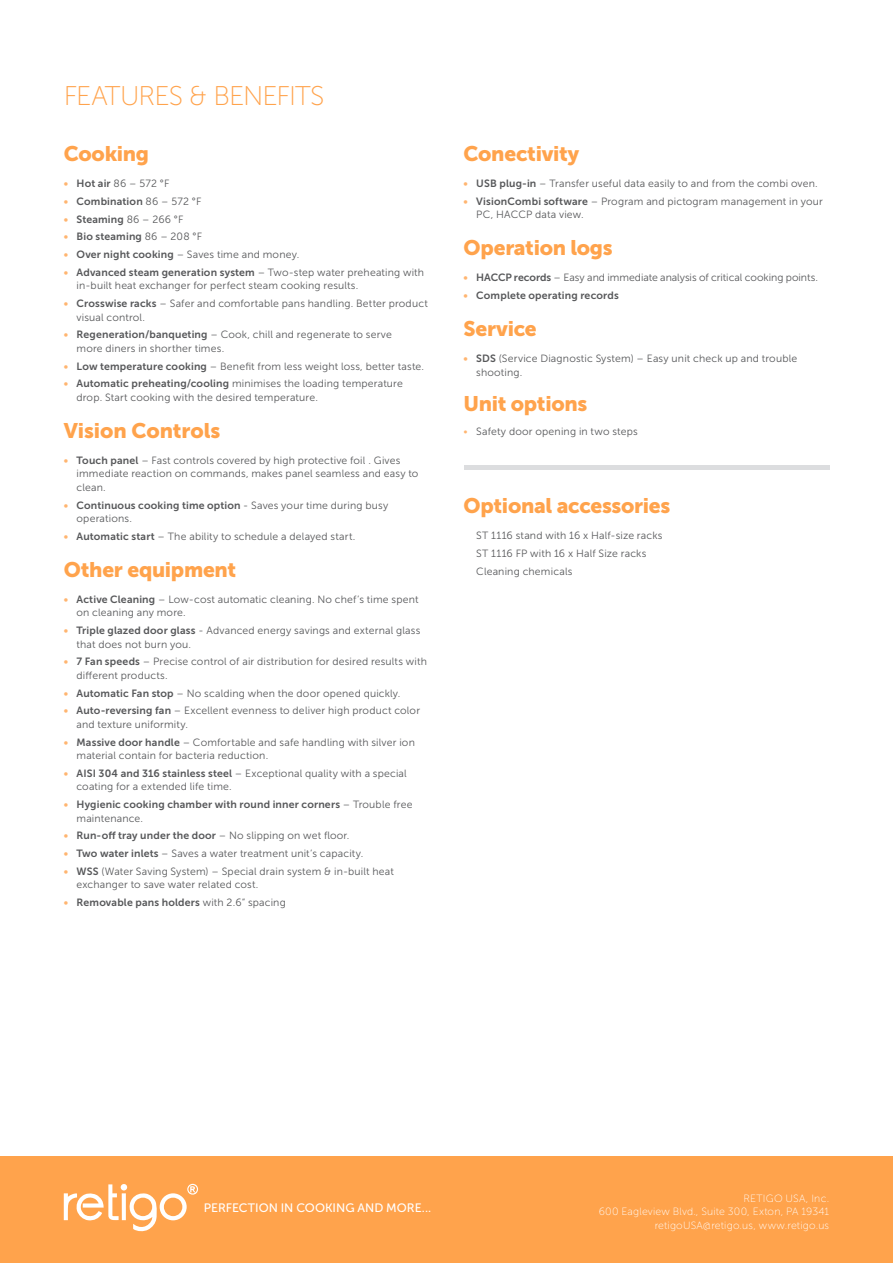
<style>
.page{position:relative;width:893px;height:1263px;background:#fff}
.page>*{position:absolute;margin:0;border:0;box-sizing:border-box;transform-origin:0 0}
.t1{font:27px "Museo Sans 100";letter-spacing:-.035em;color:#ffa34c}
.t2{font:21px "Museo Sans 900";letter-spacing:-.015em;color:#ffa34c}
.t3{font:12.15px "Museo Sans 500";color:#fff}
.Odrazky{font:10.5px/13.5px "Museo Sans 300";letter-spacing:.015em;color:#57585a}
.t4{font:10.5px/13.5px "Museo Sans 700";letter-spacing:.015em;color:#57585a}
.Poznamka{font:10.5px "Museo Sans 100";letter-spacing:.015em;color:#fff}
.Odrazky-2{font:10.5px "Museo Sans 300";letter-spacing:-.005em;color:#57585a}
.s1{font-family:"Museo Sans 700";color:#ffb570}
.s2{font-family:"Museo Sans 700"}
.s3{color:#ffb570}
.s4{font-family:"Museo Sans 300"}
</style>
<div class="page">
<div style="left:0;top:1157px;width:893px;height:106px;background:#ffa34c"></div>
<svg style="left:64px;top:1184px;width:134px;height:48px"></svg>
<div style="left:464px;top:465px;width:366px;height:5px;background:#dcdddf"></div>
<h2 class="t1" style="left:64px;top:82px;width:262px">FEATURES &amp; BENEFITS</h2>
<h3 class="t2" style="left:64px;top:142px;width:87px">Cooking</h3>
<p class="Odrazky" style="left:64px;top:177px;width:107px"><span class="s1">•</span> <span class="s2">Hot air</span> 86 – 572 °F</p>
<p class="t4" style="left:64px;top:194px;width:139px"><span class="s3">•</span> Combination <span class="s4">86 – 572 °F</span></p>
<p class="t4" style="left:64px;top:212px;width:121px"><span class="s3">•</span> Steaming <span class="s4">86 – 266 °F</span></p>
<p class="t4" style="left:64px;top:230px;width:140px"><span class="s3">•</span> Bio steaming <span class="s4">86 – 208 °F</span></p>
<p class="Odrazky" style="left:64px;top:248px;width:237px"><span class="s1">•</span> <span class="s2">Over night cooking</span> – Saves time and money.</p>
<p class="Odrazky" style="left:77px;top:266px;width:349px;text-indent:-13px"><span class="s1">•</span> <span class="s2">Advanced steam generation system</span> – Two-step water preheating with in-built heat exchanger for perfect steam cooking results.</p>
<p class="Odrazky" style="left:77px;top:297px;width:353px;text-indent:-13px"><span class="s1">•</span> <span class="s2">Crosswise racks</span> – Safer and comfortable pans handling. Better product visual control.</p>
<p class="Odrazky" style="left:77px;top:328px;width:317px;text-indent:-13px"><span class="s1">•</span> <span class="s2">Regeneration/banqueting</span> – Cook, chill and regenerate to serve more diners in shorther times.</p>
<p class="Odrazky" style="left:64px;top:359px;width:362px"><span class="s1">•</span> <span class="s2">Low temperature cooking</span> – Benefit from less weight loss, better taste.</p>
<p class="Odrazky" style="left:77px;top:377px;width:328px;text-indent:-13px"><span class="s1">•</span> <span class="s2">Automatic preheating/cooling</span> minimises the loading temperature drop. Start cooking with the desired temperature.</p>
<h3 class="t2" style="left:64px;top:418px;width:158px">Vision Controls</h3>
<p class="Odrazky" style="left:77px;top:454px;width:343px;text-indent:-13px"><span class="s1">•</span> <span class="s2">Touch panel</span> – Fast controls covered by high protective foil . Gives immediate reaction on commands, makes panel seamless and easy to clean.</p>
<p class="Odrazky" style="left:77px;top:498px;width:313px;text-indent:-13px"><span class="s1">•</span> <span class="s2">Continuous cooking time option</span> - Saves your time during busy operations.</p>
<p class="Odrazky" style="left:64px;top:530px;width:293px"><span class="s1">•</span> <span class="s2">Automatic start</span> – The ability to schedule a delayed start.</p>
<h3 class="t2" style="left:64px;top:557px;width:174px">Other equipment</h3>
<p class="Odrazky" style="left:77px;top:593px;width:344px;text-indent:-13px"><span class="s1">•</span> <span class="s2">Active Cleaning</span> – Low-cost automatic cleaning. No chef‘s time spent on cleaning any more.</p>
<p class="Odrazky" style="left:77px;top:624px;width:345px;text-indent:-13px"><span class="s1">•</span> <span class="s2">Triple glazed door glass</span> - Advanced energy savings and external glass that does not burn you.</p>
<p class="Odrazky" style="left:77px;top:655px;width:352px;text-indent:-13px"><span class="s1">•</span> <span class="s2">7 Fan speeds</span> – Precise control of air distribution for desired results with different products.</p>
<p class="Odrazky" style="left:64px;top:686px;width:338px"><span class="s1">•</span> <span class="s2">Automatic Fan stop</span> – No scalding when the door opened quickly.</p>
<p class="Odrazky" style="left:77px;top:704px;width:345px;text-indent:-13px"><span class="s1">•</span> <span class="s2">Auto-reversing fan</span> – Excellent evenness to deliver high product color and texture uniformity.</p>
<p class="Odrazky" style="left:77px;top:735px;width:340px;text-indent:-13px"><span class="s1">•</span> <span class="s2">Massive door handle</span> – Comfortable and safe handling with silver ion material contain for bacteria reduction.</p>
<p class="Odrazky" style="left:77px;top:767px;width:332px;text-indent:-13px"><span class="s1">•</span> <span class="s2">AISI 304 and 316 stainless steel</span> – Exceptional quality with a special coating for a extended life time.</p>
<p class="t4" style="left:77px;top:798px;width:337px;text-indent:-13px"><span class="s3">•</span> Hygienic cooking chamber with round inner corners <span class="s4">– Trouble free maintenance.</span></p>
<p class="t4" style="left:64px;top:829px;width:287px"><span class="s3">•</span> Run-off tray under the door <span class="s4">– No slipping on wet floor.</span></p>
<p class="Odrazky" style="left:64px;top:847px;width:301px"><span class="s1">•</span> <span class="s2">Two water inlets</span> – Saves a water treatment unit‘s capacity.</p>
<p class="Odrazky" style="left:77px;top:865px;width:319px;text-indent:-13px"><span class="s1">•</span> <span class="s2">WSS</span> (Water Saving System) – Special drain system &amp; in-built heat exchanger to save water related cost.</p>
<p class="t4" style="left:64px;top:896px;width:224px"><span class="s3">•</span> Removable pans holders <span class="s4">with 2.6“ spacing</span></p>
<h3 class="t2" style="left:463px;top:142px;width:117px">Conectivity</h3>
<p class="Odrazky" style="left:463px;top:177px;width:356px"><span class="s1">•</span> <span class="s2">USB plug-in</span> – Transfer useful data easily to and from the combi oven.</p>
<p class="Odrazky" style="left:476px;top:195px;width:348px;text-indent:-13px"><span class="s1">•</span> <span class="s2">VisionCombi software</span> – Program and pictogram management in your<br>PC, HACCP data view.</p>
<h3 class="t2" style="left:463px;top:236px;width:151px">Operation logs</h3>
<p class="Odrazky-2" style="left:463px;top:272px;width:356px"><span class="s1">•</span> <span class="s2">HACCP records</span> – Easy and immediate analysis of critical cooking points.</p>
<p class="t4" style="left:463px;top:289px;width:157px"><span class="s3">•</span> Complete operating records</p>
<h3 class="t2" style="left:463px;top:317px;width:75px">Service</h3>
<p class="Odrazky" style="left:476px;top:352px;width:323px;text-indent:-13px"><span class="s1">•</span> <span class="s2">SDS</span> (Service Diagnostic System) – Easy unit check up and trouble shooting.</p>
<h3 class="t2" style="left:463px;top:392px;width:125px">Unit options</h3>
<p class="Odrazky" style="left:463px;top:425px;width:176px"><span class="s3">•</span> Safety door opening in two steps</p>
<h3 class="t2" style="left:463px;top:494px;width:208px">Optional accessories</h3>
<p class="Odrazky" style="left:476px;top:529px;width:188px">ST 1116 stand with 16 x Half-size racks</p>
<p class="Odrazky" style="left:476px;top:547px;width:172px">ST 1116 FP with 16 x Half Size racks</p>
<p class="Odrazky" style="left:476px;top:565px;width:98px">Cleaning chemicals</p>
<p class="t3" style="left:204px;top:1201px;width:229px">PERFECTION IN COOKING AND MORE...</p>
<p class="Poznamka" style="left:743px;top:1192px;width:87px">RETIGO USA, Inc.</p>
<p class="Poznamka" style="left:599px;top:1206px;width:232px">600 Eagleview Blvd., Suite 300, Exton, PA 19341</p>
<p class="Poznamka" style="left:655px;top:1219px;width:176px">retigoUSA@retigo.us, www.retigo.us</p>
</div>
